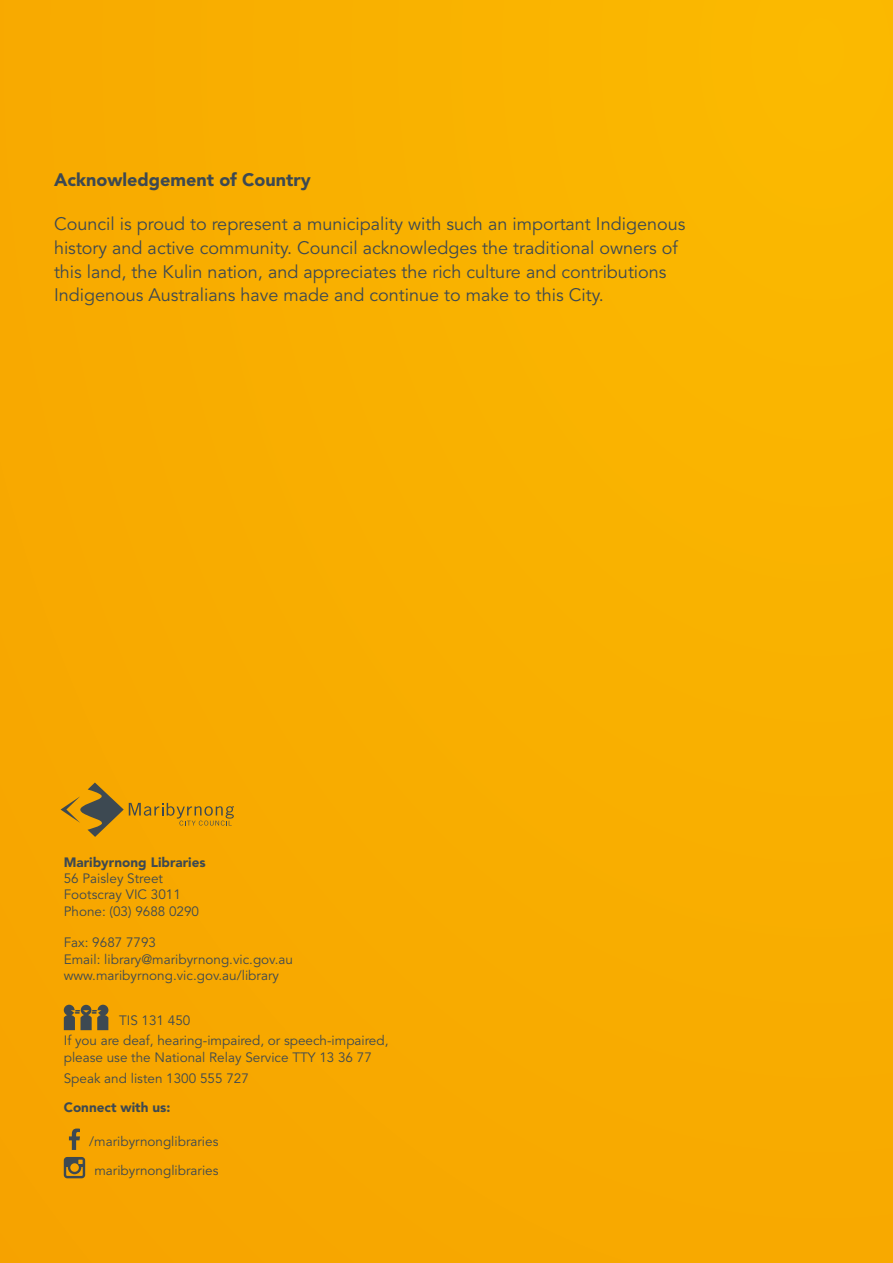
<style>
.page{position:relative;width:893px;height:1263px;background:#f8ad00}
.page>*{position:absolute;margin:0;border:0;box-sizing:border-box;transform-origin:0 0}
.t1{font:18px/23.9px "Avenir";color:#3d4952}
.t2{font:900 18px "Avenir LT Std";color:#3d4952}
.t3{font:13.5px/16.5px "Avenir";color:#3d4952}
.t4{font:900 13.5px "Avenir LT Std";color:#3d4952}
</style>
<div class="page">
<svg style="left:69px;top:1128px;width:11px;height:22px"></svg>
<svg style="left:64px;top:1157px;width:21px;height:21px"></svg>
<svg style="left:64px;top:1005px;width:44px;height:25px"></svg>
<svg style="left:61px;top:782px;width:173px;height:55px"></svg>
<h1 class="t2" style="left:54px;top:172px;width:258px">Acknowledgement of Country</h1>
<p class="t1" style="left:54px;top:212px;width:633px">Council is proud to represent a municipality with such an important Indigenous history and active community. Council acknowledges the traditional owners of this land, the Kulin nation, and appreciates the rich culture and contributions Indigenous Australians have made and continue to make to this City.</p>
<p class="t4" style="left:64px;top:857px;width:143px">Maribyrnong Libraries</p>
<p class="t3" style="left:64px;top:870px;width:137px">56 Paisley Street<br>Footscray VIC 3011<br>Phone: (03) 9688 0290</p>
<p class="t3" style="left:64px;top:935px;width:231px">Fax: 9687 7793<br>Email: library@maribyrnong.vic.gov.au www.maribyrnong.vic.gov.au/library</p>
<p class="t3" style="left:119px;top:1012px;width:73px">TIS 131 450</p>
<p class="t3" style="left:64px;top:1033px;width:326px">If you are deaf, hearing-impaired, or speech-impaired, please use the National Relay Service TTY 13 36 77</p>
<p class="t3" style="left:64px;top:1070px;width:187px">Speak and listen 1300 555 727</p>
<p class="t4" style="left:64px;top:1102px;width:108px">Connect with us:</p>
<p class="t3" style="left:89px;top:1127px;width:131px;line-height:29.2px;text-align:center">/maribyrnonglibraries maribyrnonglibraries</p>
</div>
